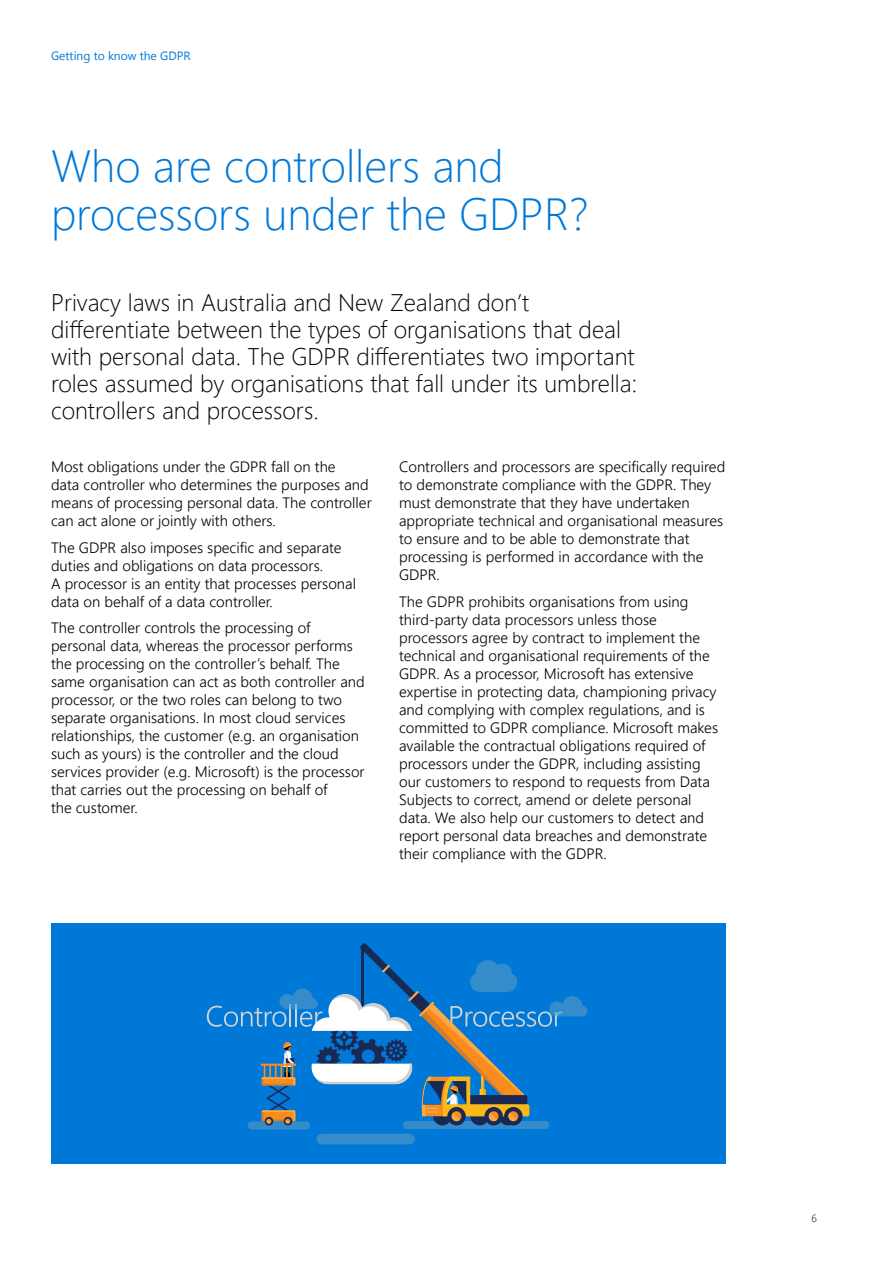
<style>
.page{position:relative;width:893px;height:1263px;background:#fff}
.page>*{position:absolute;margin:0;border:0;box-sizing:border-box;transform-origin:0 0}
.t1{font:300 45px/48px "Segoe UI";color:#0078d7}
.t2{font:300 24px/27px "Segoe UI";color:#000}
.t3{font:300 15px/18px "Segoe UI";color:#000}
.t4{font:12px "Segoe UI";color:#0078d7}
.t5{font:300 10.5px "Segoe UI";color:#000}
</style>
<div class="page">
<div style="left:51px;top:924px;width:675px;height:240px;background:#0078d7"></div>
<div style="left:247px;top:1121px;width:63px;height:8px;background:#358ccb;border-radius:4px"></div>
<div style="left:403px;top:1121px;width:146px;height:8px;background:#358ccb;border-radius:4px"></div>
<div style="left:316px;top:1134px;width:99px;height:10px;background:#358ccb;border-radius:5px"></div>
<div style="left:433px;top:1107px;width:19px;height:18px;background:#192954;border-radius:50%"></div>
<div style="left:470px;top:1107px;width:19px;height:18px;background:#192954;border-radius:50%"></div>
<div style="left:499px;top:1107px;width:18px;height:18px;background:#192954;border-radius:50%"></div>
<div style="left:447px;top:1107px;width:19px;height:18px;background:#192954;border-radius:50%"></div>
<div style="left:504px;top:1107px;width:19px;height:18px;background:#192954;border-radius:50%"></div>
<div style="left:484px;top:1107px;width:19px;height:18px;background:#192954;border-radius:50%"></div>
<svg style="left:207px;top:943px;width:380px;height:180px"></svg>
<p class="t4" style="left:51px;top:46px;width:141px">Getting to know the GDPR</p>
<h1 class="t1" style="left:51px;top:140px;width:539px">Who are controllers and processors under the GDPR?</h1>
<p class="t2" style="left:51px;top:288px;width:588px">Privacy laws in Australia and New Zealand don’t differentiate between the types of organisations that deal with personal data. The GDPR differentiates two important roles assumed by organisations that fall under its umbrella: controllers and processors.</p>
<p class="t3" style="left:51px;top:457px;width:322px">Most obligations under the GDPR fall on the<br>data controller who determines the purposes and means of processing personal data. The controller can act alone or jointly with others.</p>
<p class="t3" style="left:51px;top:538px;width:307px">The GDPR also imposes specific and separate duties and obligations on data processors.<br>A processor is an entity that processes personal data on behalf of a data controller.</p>
<p class="t3" style="left:51px;top:618px;width:315px">The controller controls the processing of personal data, whereas the processor performs the processing on the controller’s behalf. The same organisation can act as both controller and processor, or the two roles can belong to two separate organisations. In most cloud services relationships, the customer (e.g. an organisation such as yours) is the controller and the cloud services provider (e.g. Microsoft) is the processor that carries out the processing on behalf of<br>the customer.</p>
<p class="t3" style="left:399px;top:457px;width:328px">Controllers and processors are specifically required to demonstrate compliance with the GDPR. They must demonstrate that they have undertaken appropriate technical and organisational measures to ensure and to be able to demonstrate that processing is performed in accordance with the GDPR.</p>
<p class="t3" style="left:399px;top:592px;width:320px">The GDPR prohibits organisations from using third-party data processors unless those processors agree by contract to implement the technical and organisational requirements of the GDPR. As a processor, Microsoft has extensive expertise in protecting data, championing privacy and complying with complex regulations, and is committed to GDPR compliance. Microsoft makes available the contractual obligations required of processors under the GDPR, including assisting our customers to respond to requests from Data Subjects to correct, amend or delete personal data. We also help our customers to detect and report personal data breaches and demonstrate their compliance with the GDPR.</p>
<p class="t5" style="left:811px;top:1211px;width:7px">6</p>
</div>
